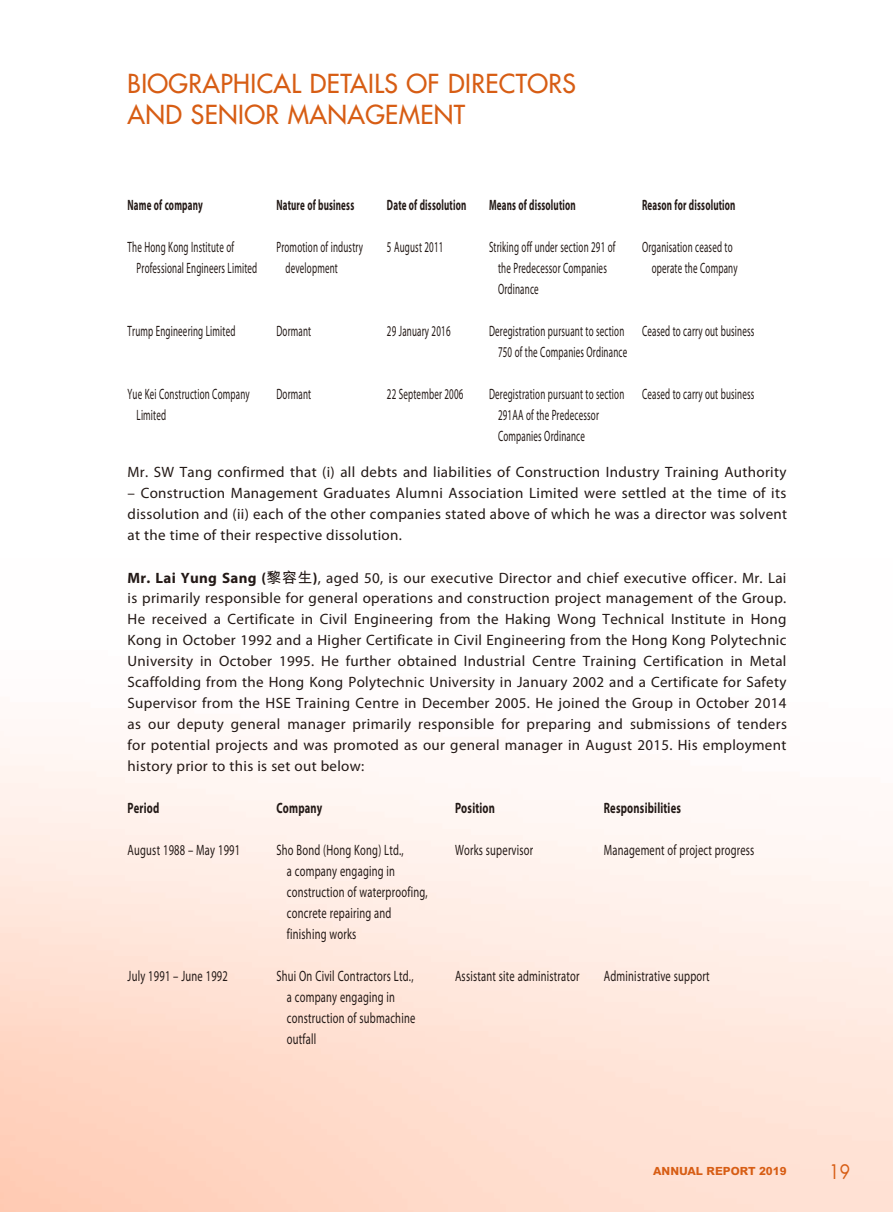
<style>
.page{position:relative;width:893px;height:1212px;background:#fff}
.page>*{position:absolute;margin:0;border:0;box-sizing:border-box;transform-origin:0 0}
.t1{font:500 25.5px/30.6px "Futura Std";letter-spacing:.015em;color:#d75d14}
.t2{font:19.5px "Futura Std";color:#d75d14;scale:.86 1}
.t3{font:15px/20.9px "Myriad Pro";letter-spacing:.02em;color:#231916;text-align:justify}
.t4{font:15px/21px "Myriad Pro";letter-spacing:.02em;color:#231916;scale:.6 1}
.t5{font:15px/21px "Myriad Pro";letter-spacing:.02em;color:#231916;scale:.7 1}
.t6{font:700 15px "Myriad Pro";letter-spacing:.02em;color:#231916;scale:.6 1}
.t7{font:700 15px "Myriad Pro";letter-spacing:.02em;color:#231916;scale:.7 1}
.t8{font:800 11.25px "Arial MT Std";color:#d75d14}
.s1{font-weight:700}
.s2{font-family:"M Hei HK";font-weight:700}
</style>
<div class="page">
<h1 class="t1" style="left:128px;top:69px;width:450px">BIOGRAPHICAL DETAILS OF DIRECTORS<br>AND SENIOR MANAGEMENT</h1>
<p class="t6" style="left:128px;top:195px;width:127px">Name of company</p>
<p class="t6" style="left:276px;top:195px;width:131px">Nature of business</p>
<p class="t6" style="left:387px;top:195px;width:134px">Date of dissolution</p>
<p class="t6" style="left:489px;top:195px;width:146px">Means of dissolution</p>
<p class="t6" style="left:642px;top:195px;width:157px">Reason for dissolution</p>
<p class="t4" style="left:137px;top:236px;width:203px;text-indent:-9px">The Hong Kong Institute of<br>Professional Engineers Limited</p>
<p class="t4" style="left:285px;top:236px;width:131px;text-indent:-9px">Promotion of industry development</p>
<p class="t4" style="left:387px;top:236px;width:96px">5 August 2011</p>
<p class="t4" style="left:498px;top:236px;width:197px;text-indent:-9px">Striking off under section 291 of the Predecessor Companies<br>Ordinance</p>
<p class="t4" style="left:652px;top:236px;width:144px;text-indent:-10px">Organisation ceased to operate the Company</p>
<p class="t4" style="left:128px;top:320px;width:181px">Trump Engineering Limited</p>
<p class="t4" style="left:276px;top:320px;width:60px">Dormant</p>
<p class="t4" style="left:387px;top:320px;width:108px">29 January 2016</p>
<p class="t4" style="left:489px;top:320px;width:232px;text-align:right">Deregistration pursuant to section<br>750 of the Companies Ordinance</p>
<p class="t4" style="left:642px;top:320px;width:189px">Ceased to carry out business</p>
<p class="t4" style="left:137px;top:383px;width:190px;text-indent:-9px">Yue Kei Construction Company<br>Limited</p>
<p class="t4" style="left:276px;top:383px;width:60px">Dormant</p>
<p class="t4" style="left:387px;top:383px;width:129px">22 September 2006</p>
<p class="t4" style="left:498px;top:383px;width:212px;text-indent:-9px">Deregistration pursuant to section<br>291AA of the Predecessor<br>Companies Ordinance</p>
<p class="t4" style="left:642px;top:383px;width:189px">Ceased to carry out business</p>
<p class="t3" style="left:128px;top:461px;width:660px">Mr. SW Tang confirmed that (i) all debts and liabilities of Construction Industry Training Authority</p>
<p class="t3" style="left:128px;top:482px;width:661px">– Construction Management Graduates Alumni Association Limited were settled at the time of its dissolution and (ii) each of the other companies stated above of which he was a director was solvent at the time of their respective dissolution.</p>
<p class="t3" style="left:128px;top:567px;width:661px"><span class="s1">Mr. Lai Yung Sang (</span><span class="s2">黎容生</span><span class="s1">)</span>, aged 50, is our executive Director and chief executive officer. Mr. Lai is primarily responsible for general operations and construction project management of the Group.<br>He received a Certificate in Civil Engineering from the Haking Wong Technical Institute in Hong Kong in October 1992 and a Higher Certificate in Civil Engineering from the Hong Kong Polytechnic University in October 1995. He further obtained Industrial Centre Training Certification in Metal Scaffolding from the Hong Kong Polytechnic University in January 2002 and a Certificate for Safety Supervisor from the HSE Training Centre in December 2005. He joined the Group in October 2014 as our deputy general manager primarily responsible for preparing and submissions of tenders for potential projects and was promoted as our general manager in August 2015. His employment history prior to this is set out below:</p>
<p class="t7" style="left:128px;top:798px;width:47px">Period</p>
<p class="t7" style="left:276px;top:798px;width:67px">Company</p>
<p class="t7" style="left:455px;top:798px;width:59px">Position</p>
<p class="t7" style="left:604px;top:798px;width:112px">Responsibilities</p>
<p class="t5" style="left:128px;top:839px;width:163px">August 1988 – May 1991</p>
<p class="t5" style="left:287px;top:839px;width:203px;text-indent:-10px">Sho Bond (Hong Kong) Ltd.,<br>a company engaging in construction of waterproofing, concrete repairing and finishing works</p>
<p class="t5" style="left:455px;top:839px;width:113px">Works supervisor</p>
<p class="t5" style="left:604px;top:839px;width:217px">Management of project progress</p>
<p class="t5" style="left:128px;top:965px;width:145px">July 1991 – June 1992</p>
<p class="t5" style="left:287px;top:965px;width:185px;text-indent:-10px">Shui On Civil Contractors Ltd., a company engaging in construction of submachine outfall</p>
<p class="t5" style="left:455px;top:965px;width:180px">Assistant site administrator</p>
<p class="t5" style="left:604px;top:965px;width:153px">Administrative support</p>
<p class="t8" style="left:653px;top:1164px;width:135px">ANNUAL REPORT 2019</p>
<h2 class="t2" style="left:829px;top:1159px;width:26px">19</h2>
</div>
